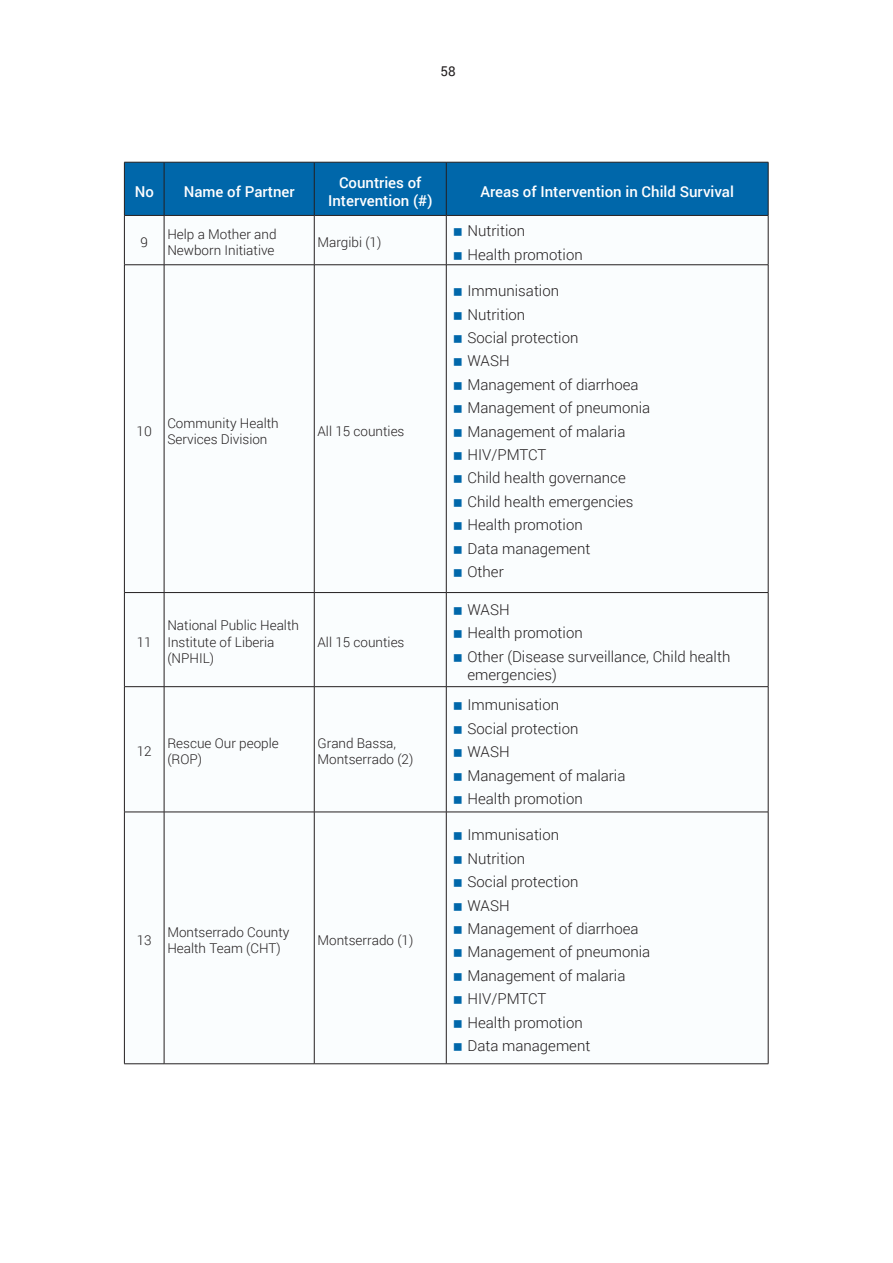
<style>
.page{position:relative;width:893px;height:1263px;background:#fff}
.page>*{position:absolute;margin:0;border:0;box-sizing:border-box;transform-origin:0 0}
.t1{font:300 15px/18px "Roboto";color:#231f20}
._1st_Row{font:500 15px/18px "Roboto";color:#fff;text-align:center}
.Center_Row{font:300 13.5px/16.2px "Roboto";color:#231f20}
.t2{font:13.5px "Roboto";color:#231f20}
</style>
<div class="page">
<div style="left:125px;top:163px;width:643px;height:52px;background:#0067aa"></div>
<svg style="left:125px;top:216px;width:643px;height:847px"></svg>
<hr style="left:164px;top:162px;width:1px;height:53px;background:#231f20">
<hr style="left:314px;top:162px;width:1px;height:53px;background:#231f20">
<hr style="left:446px;top:162px;width:1px;height:53px;background:#231f20">
<hr style="left:124px;top:216px;width:1px;height:49px;background:#231f20">
<hr style="left:164px;top:216px;width:1px;height:49px;background:#231f20">
<hr style="left:314px;top:216px;width:1px;height:49px;background:#231f20">
<hr style="left:446px;top:216px;width:1px;height:49px;background:#231f20">
<hr style="left:768px;top:216px;width:1px;height:49px;background:#231f20">
<hr style="left:124px;top:264px;width:40px;height:1px;background:#231f20">
<hr style="left:124px;top:265px;width:1px;height:327px;background:#231f20">
<hr style="left:164px;top:264px;width:150px;height:1px;background:#231f20">
<hr style="left:164px;top:265px;width:1px;height:327px;background:#231f20">
<hr style="left:314px;top:264px;width:132px;height:1px;background:#231f20">
<hr style="left:314px;top:265px;width:1px;height:327px;background:#231f20">
<hr style="left:446px;top:264px;width:322px;height:1px;background:#231f20">
<hr style="left:446px;top:265px;width:1px;height:327px;background:#231f20">
<hr style="left:768px;top:265px;width:1px;height:327px;background:#231f20">
<hr style="left:124px;top:592px;width:40px;height:1px;background:#231f20">
<hr style="left:124px;top:593px;width:1px;height:93px;background:#231f20">
<hr style="left:164px;top:592px;width:150px;height:1px;background:#231f20">
<hr style="left:164px;top:593px;width:1px;height:93px;background:#231f20">
<hr style="left:314px;top:592px;width:132px;height:1px;background:#231f20">
<hr style="left:314px;top:593px;width:1px;height:93px;background:#231f20">
<hr style="left:446px;top:592px;width:322px;height:1px;background:#231f20">
<hr style="left:446px;top:593px;width:1px;height:93px;background:#231f20">
<hr style="left:768px;top:593px;width:1px;height:93px;background:#231f20">
<hr style="left:124px;top:686px;width:40px;height:1px;background:#231f20">
<hr style="left:124px;top:687px;width:1px;height:125px;background:#231f20">
<hr style="left:164px;top:686px;width:150px;height:1px;background:#231f20">
<hr style="left:164px;top:687px;width:1px;height:125px;background:#231f20">
<hr style="left:314px;top:686px;width:132px;height:1px;background:#231f20">
<hr style="left:314px;top:687px;width:1px;height:125px;background:#231f20">
<hr style="left:446px;top:686px;width:322px;height:1px;background:#231f20">
<hr style="left:446px;top:687px;width:1px;height:125px;background:#231f20">
<hr style="left:768px;top:687px;width:1px;height:125px;background:#231f20">
<hr style="left:124px;top:812px;width:40px;height:1px;background:#231f20">
<hr style="left:124px;top:812px;width:1px;height:251px;background:#231f20">
<hr style="left:164px;top:812px;width:150px;height:1px;background:#231f20">
<hr style="left:164px;top:812px;width:1px;height:251px;background:#231f20">
<hr style="left:314px;top:812px;width:132px;height:1px;background:#231f20">
<hr style="left:314px;top:812px;width:1px;height:251px;background:#231f20">
<hr style="left:446px;top:812px;width:322px;height:1px;background:#231f20">
<hr style="left:446px;top:812px;width:1px;height:251px;background:#231f20">
<hr style="left:768px;top:812px;width:1px;height:251px;background:#231f20">
<hr style="left:124px;top:1063px;width:40px;height:1px;background:#231f20">
<hr style="left:164px;top:1063px;width:150px;height:1px;background:#231f20">
<hr style="left:314px;top:1063px;width:132px;height:1px;background:#231f20">
<hr style="left:446px;top:1063px;width:322px;height:1px;background:#231f20">
<hr style="left:124px;top:162px;width:40px;height:1px;background:#231f20">
<hr style="left:124px;top:162px;width:1px;height:53px;background:#231f20">
<hr style="left:164px;top:162px;width:150px;height:1px;background:#231f20">
<hr style="left:314px;top:162px;width:132px;height:1px;background:#231f20">
<hr style="left:446px;top:162px;width:322px;height:1px;background:#231f20">
<hr style="left:768px;top:162px;width:1px;height:53px;background:#231f20">
<hr style="left:124px;top:215px;width:40px;height:1px;background:#231f20">
<hr style="left:164px;top:215px;width:150px;height:1px;background:#231f20">
<hr style="left:314px;top:215px;width:132px;height:1px;background:#231f20">
<hr style="left:446px;top:215px;width:322px;height:1px;background:#231f20">
<svg style="left:454px;top:228px;width:8px;height:8px"></svg>
<svg style="left:454px;top:252px;width:8px;height:7px"></svg>
<svg style="left:454px;top:288px;width:8px;height:8px"></svg>
<svg style="left:454px;top:312px;width:8px;height:7px"></svg>
<svg style="left:454px;top:335px;width:8px;height:8px"></svg>
<svg style="left:454px;top:358px;width:8px;height:8px"></svg>
<svg style="left:454px;top:382px;width:8px;height:7px"></svg>
<svg style="left:454px;top:405px;width:8px;height:8px"></svg>
<svg style="left:454px;top:429px;width:8px;height:7px"></svg>
<svg style="left:454px;top:452px;width:8px;height:8px"></svg>
<svg style="left:454px;top:475px;width:8px;height:8px"></svg>
<svg style="left:454px;top:499px;width:8px;height:7px"></svg>
<svg style="left:454px;top:522px;width:8px;height:8px"></svg>
<svg style="left:454px;top:546px;width:8px;height:7px"></svg>
<svg style="left:454px;top:569px;width:8px;height:8px"></svg>
<svg style="left:454px;top:607px;width:8px;height:8px"></svg>
<svg style="left:454px;top:630px;width:8px;height:8px"></svg>
<svg style="left:454px;top:654px;width:8px;height:8px"></svg>
<svg style="left:454px;top:702px;width:8px;height:8px"></svg>
<svg style="left:454px;top:726px;width:8px;height:7px"></svg>
<svg style="left:454px;top:749px;width:8px;height:8px"></svg>
<svg style="left:454px;top:773px;width:8px;height:7px"></svg>
<svg style="left:454px;top:796px;width:8px;height:8px"></svg>
<svg style="left:454px;top:832px;width:8px;height:8px"></svg>
<svg style="left:454px;top:856px;width:8px;height:7px"></svg>
<svg style="left:454px;top:879px;width:8px;height:8px"></svg>
<svg style="left:454px;top:903px;width:8px;height:7px"></svg>
<svg style="left:454px;top:926px;width:8px;height:8px"></svg>
<svg style="left:454px;top:949px;width:8px;height:8px"></svg>
<svg style="left:454px;top:973px;width:8px;height:7px"></svg>
<svg style="left:454px;top:996px;width:8px;height:8px"></svg>
<svg style="left:454px;top:1020px;width:8px;height:7px"></svg>
<svg style="left:454px;top:1043px;width:8px;height:8px"></svg>
<p class="t2" style="left:441px;top:62px;width:17px">58</p>
<p class="_1st_Row" style="left:135px;top:182px;width:21px">No</p>
<p class="_1st_Row" style="left:184px;top:182px;width:112px">Name of Partner</p>
<p class="_1st_Row" style="left:328px;top:173px;width:106px">Countries of<br>Intervention (#)</p>
<p class="_1st_Row" style="left:480px;top:182px;width:255px">Areas of Intervention in Child Survival</p>
<p class="Center_Row" style="left:140px;top:234px;width:9px">9</p>
<p class="Center_Row" style="left:167px;top:226px;width:111px">Help a Mother and<br>Newborn Initiative</p>
<p class="Center_Row" style="left:317px;top:234px;width:65px">Margibi (1)</p>
<p class="t1" style="left:467px;top:221px;width:59px">Nutrition</p>
<p class="t1" style="left:467px;top:245px;width:117px">Health promotion</p>
<p class="Center_Row" style="left:137px;top:422px;width:17px">10</p>
<p class="Center_Row" style="left:167px;top:414px;width:113px">Community Health<br>Services Division</p>
<p class="Center_Row" style="left:317px;top:422px;width:89px">All 15 counties</p>
<p class="Center_Row" style="left:137px;top:633px;width:16px">11</p>
<p class="Center_Row" style="left:167px;top:617px;width:133px">National Public Health<br>Institute of Liberia (NPHIL)</p>
<p class="Center_Row" style="left:317px;top:633px;width:89px">All 15 counties</p>
<p class="Center_Row" style="left:137px;top:743px;width:16px">12</p>
<p class="Center_Row" style="left:167px;top:735px;width:113px">Rescue Our people (ROP)</p>
<p class="Center_Row" style="left:317px;top:735px;width:97px">Grand Bassa,<br>Montserrado (2)</p>
<p class="Center_Row" style="left:137px;top:931px;width:16px">13</p>
<p class="Center_Row" style="left:167px;top:923px;width:124px">Montserrado County<br>Health Team (CHT)</p>
<p class="Center_Row" style="left:317px;top:931px;width:97px">Montserrado (1)</p>
<p class="t1" style="left:467px;top:281px;width:93px">Immunisation</p>
<p class="t1" style="left:467px;top:305px;width:59px">Nutrition</p>
<p class="t1" style="left:467px;top:328px;width:112px">Social protection</p>
<p class="t1" style="left:467px;top:351px;width:44px">WASH</p>
<p class="t1" style="left:467px;top:375px;width:173px">Management of diarrhoea</p>
<p class="t1" style="left:467px;top:398px;width:184px">Management of pneumonia</p>
<p class="t1" style="left:467px;top:422px;width:159px">Management of malaria</p>
<p class="t1" style="left:467px;top:445px;width:80px">HIV/PMTCT</p>
<p class="t1" style="left:467px;top:468px;width:160px">Child health governance</p>
<p class="t1" style="left:467px;top:492px;width:167px">Child health emergencies</p>
<p class="t1" style="left:467px;top:515px;width:117px">Health promotion</p>
<p class="t1" style="left:467px;top:539px;width:124px">Data management</p>
<p class="t1" style="left:467px;top:562px;width:38px">Other</p>
<p class="t1" style="left:467px;top:600px;width:44px">WASH</p>
<p class="t1" style="left:467px;top:624px;width:117px">Health promotion</p>
<p class="t1" style="left:467px;top:647px;width:264px">Other (Disease surveillance, Child health emergencies)</p>
<p class="t1" style="left:467px;top:695px;width:93px">Immunisation</p>
<p class="t1" style="left:467px;top:719px;width:112px">Social protection</p>
<p class="t1" style="left:467px;top:742px;width:44px">WASH</p>
<p class="t1" style="left:467px;top:766px;width:159px">Management of malaria</p>
<p class="t1" style="left:467px;top:789px;width:117px">Health promotion</p>
<p class="t1" style="left:467px;top:825px;width:93px">Immunisation</p>
<p class="t1" style="left:467px;top:849px;width:59px">Nutrition</p>
<p class="t1" style="left:467px;top:872px;width:112px">Social protection</p>
<p class="t1" style="left:467px;top:896px;width:44px">WASH</p>
<p class="t1" style="left:467px;top:919px;width:173px">Management of diarrhoea</p>
<p class="t1" style="left:467px;top:942px;width:184px">Management of pneumonia</p>
<p class="t1" style="left:467px;top:966px;width:159px">Management of malaria</p>
<p class="t1" style="left:467px;top:989px;width:80px">HIV/PMTCT</p>
<p class="t1" style="left:467px;top:1013px;width:117px">Health promotion</p>
<p class="t1" style="left:467px;top:1036px;width:124px">Data management</p>
</div>
